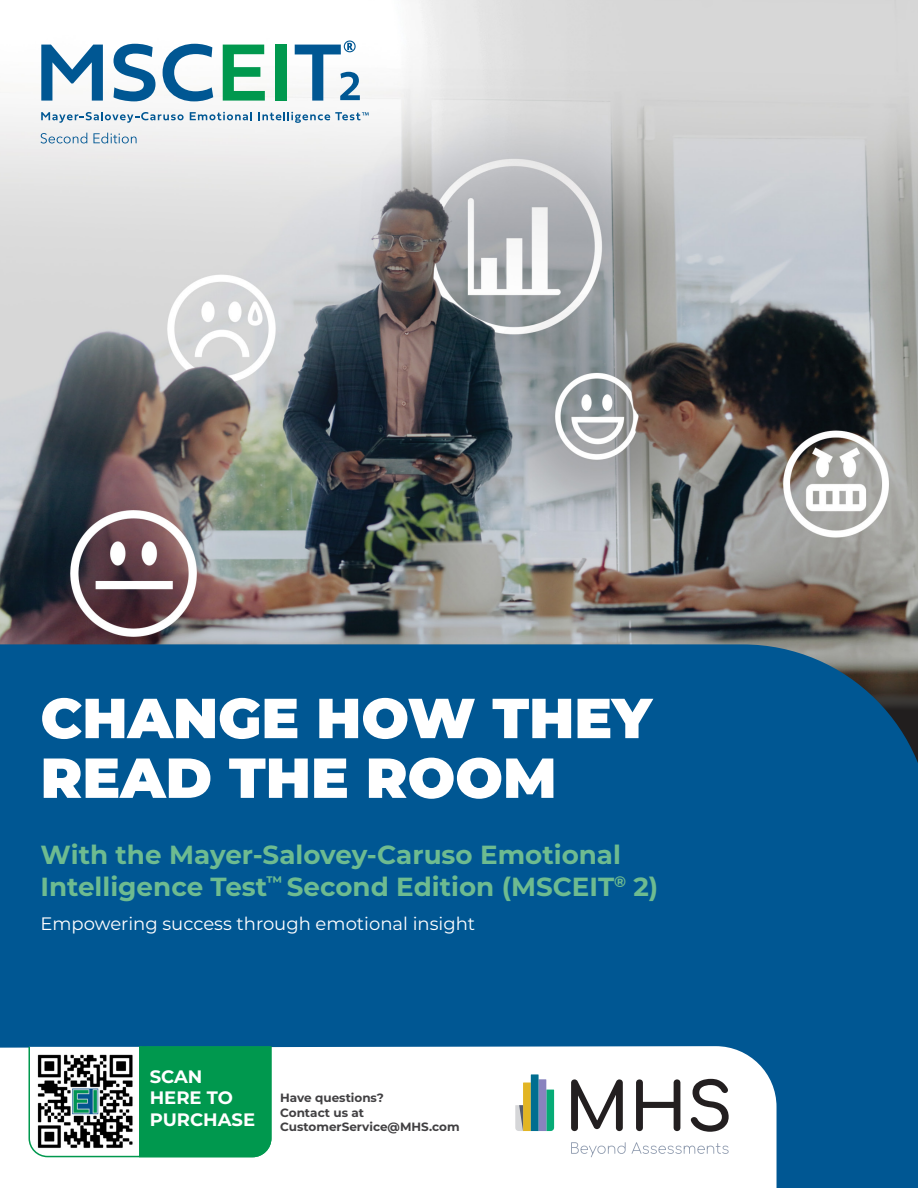
<style>
.page{position:relative;width:918px;height:1188px;background:#fff}
.page>*{position:absolute;margin:0;border:0;box-sizing:border-box;transform-origin:0 0}
.t1{font:900 56.25px/59.7px "Montserrat";color:#fff}
.t2{font:700 26.25px/31.3px "Montserrat";color:#6ebb90}
.t3{font:18px "Montserrat";color:#fff}
.t4{font:700 18px/21.6px "Montserrat";color:#fff}
.t5{font:700 12px/14.4px "Montserrat";color:#414042}
</style>
<div class="page">
<img style="left:0;top:0;width:918px;height:644px">
<div style="left:0;top:644px;width:918px;height:544px;background:#005793"></div>
<svg style="left:0;top:1046px;width:777px;height:142px"></svg>
<svg style="left:41px;top:45px;width:62px;height:56px"></svg>
<svg style="left:114px;top:44px;width:42px;height:57px"></svg>
<svg style="left:163px;top:44px;width:50px;height:57px"></svg>
<svg style="left:223px;top:45px;width:42px;height:56px"></svg>
<div style="left:275px;top:45px;width:11px;height:56px;background:#00984e"></div>
<svg style="left:41px;top:112px;width:143px;height:11px"></svg>
<svg style="left:190px;top:112px;width:62px;height:8px"></svg>
<svg style="left:41px;top:133px;width:46px;height:11px"></svg>
<svg style="left:93px;top:133px;width:44px;height:10px"></svg>
<svg style="left:295px;top:40px;width:65px;height:61px"></svg>
<svg style="left:258px;top:112px;width:111px;height:11px"></svg>
<svg style="left:571px;top:1142px;width:55px;height:15px"></svg>
<svg style="left:632px;top:1142px;width:97px;height:12px"></svg>
<svg style="left:571px;top:1079px;width:52px;height:52px"></svg>
<svg style="left:636px;top:1079px;width:44px;height:52px"></svg>
<svg style="left:691px;top:1079px;width:38px;height:53px"></svg>
<svg style="left:515px;top:1074px;width:39px;height:57px"></svg>
<svg style="left:28px;top:1045px;width:244px;height:113px"></svg>
<h1 class="t1" style="left:40px;top:685px;width:613px">CHANGE HOW THEY<br>READ THE ROOM</h1>
<p class="t2" style="left:40px;top:838px;width:619px">With the Mayer-Salovey-Caruso Emotional<br>Intelligence Test<sup>™</sup> Second Edition (MSCEIT<sup>®</sup> 2)</p>
<p class="t3" style="left:40px;top:911px;width:436px">Empowering success through emotional insight</p>
<p class="t4" style="left:150px;top:1065px;width:107px">SCAN<br>HERE TO<br>PURCHASE</p>
<p class="t5" style="left:280px;top:1090px;width:181px">Have questions?<br>Contact us at<br>CustomerService@MHS.com</p>
</div>
